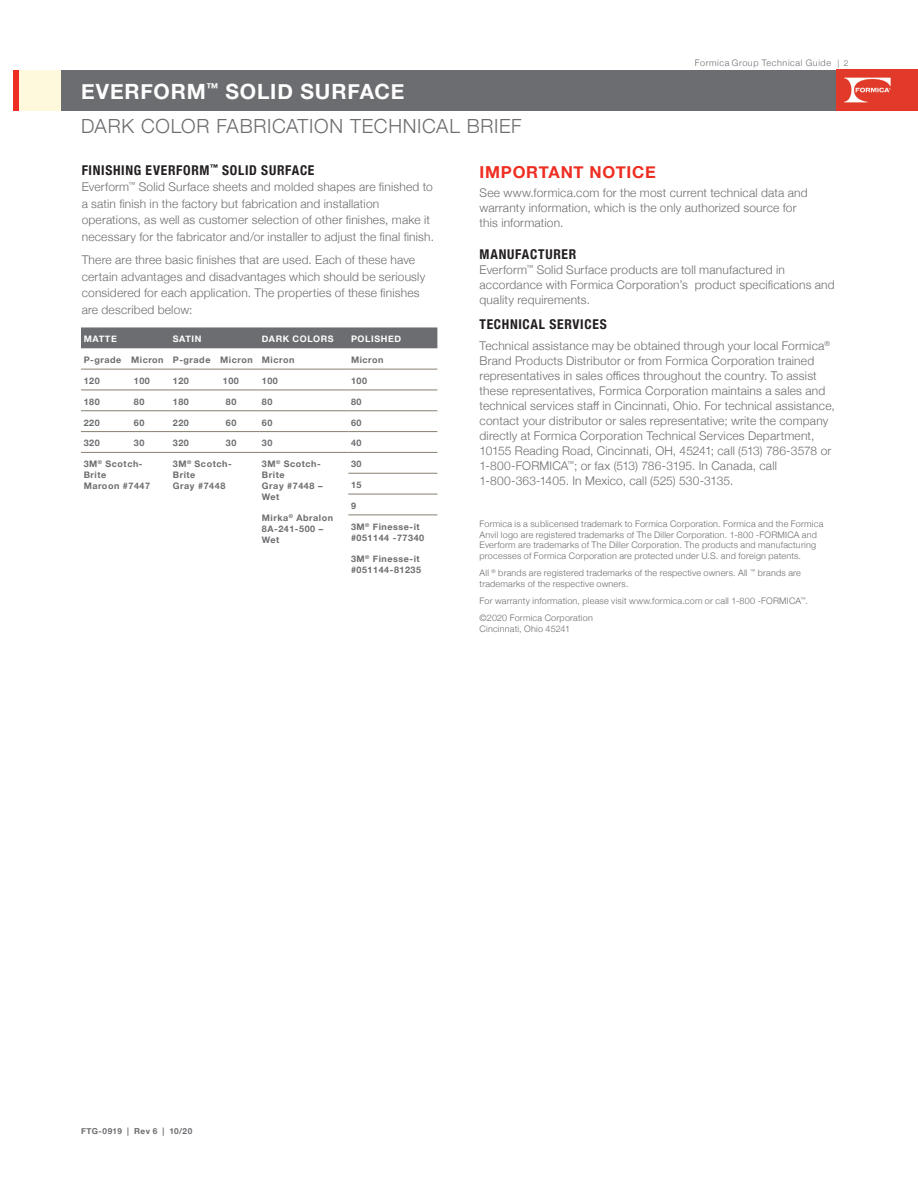
<style>
.page{position:relative;width:918px;height:1188px;background:#fff}
.page>*{position:absolute;margin:0;border:0;box-sizing:border-box;transform-origin:0 0}
.t1{font:700 21px "Helvetica Neue";letter-spacing:.04em;color:#fff}
.t2{font:300 19.5px "Helvetica Neue";letter-spacing:.035em;color:#6c6d70}
.Paragraph_Header_-_R{font:700 16.5px "Helvetica Neue";letter-spacing:.045em;color:#ee2e22}
.SubHead_-_Black{font:700 condensed 13.5px "Helvetica Neue";letter-spacing:.05em;color:#231f20}
.Body_-_Legal_Wording{font:700 condensed 13.5px "Helvetica Neue";letter-spacing:.05em;color:#231f20}
.Body_-_Legal_Wording-2{font:300 12px/15px "Helvetica Neue";letter-spacing:.015em;color:#6c6d70}
.Body_-_Grey{font:300 12px/16.5px "Helvetica Neue";letter-spacing:.015em;color:#6c6d70}
.Body_-_Grey-2{font:300 9px/10.5px "Helvetica Neue";letter-spacing:.025em;color:#6c6d70}
.Chart_Text{font:700 9px/10.8px "Helvetica Neue";letter-spacing:.06em;color:#6c6d70}
.Body_-_Grey-3{font:300 9px "Helvetica Neue";letter-spacing:.065em;color:#6c6d70}
.Chart_Hed_White{font:700 9px "Helvetica Neue";letter-spacing:.065em;color:#fff}
.t3{font:700 8.25px "Helvetica Neue";letter-spacing:.04em;color:#6c6d70}
.s1{font-size:8.25px}
</style>
<div class="page">
<div style="left:16px;top:70px;width:65px;height:40px;background:#fef8dd"></div>
<div style="left:14px;top:70px;width:5px;height:40px;background:#ee2e22"></div>
<div style="left:62px;top:70px;width:775px;height:40px;background:#6c6d70"></div>
<img style="left:837px;top:70px;width:81px;height:40px">
<div style="left:81px;top:327px;width:356px;height:21px;background:#6c6d70"></div>
<hr style="left:81px;top:390px;width:89px;height:1px;background:#887f6f">
<hr style="left:170px;top:390px;width:89px;height:1px;background:#887f6f">
<hr style="left:259px;top:390px;width:89px;height:1px;background:#887f6f">
<hr style="left:348px;top:390px;width:89px;height:1px;background:#887f6f">
<hr style="left:81px;top:411px;width:89px;height:1px;background:#887f6f">
<hr style="left:170px;top:411px;width:89px;height:1px;background:#887f6f">
<hr style="left:259px;top:411px;width:89px;height:1px;background:#887f6f">
<hr style="left:348px;top:411px;width:89px;height:1px;background:#887f6f">
<hr style="left:81px;top:431px;width:89px;height:1px;background:#887f6f">
<hr style="left:170px;top:431px;width:89px;height:1px;background:#887f6f">
<hr style="left:259px;top:431px;width:89px;height:1px;background:#887f6f">
<hr style="left:348px;top:431px;width:89px;height:1px;background:#887f6f">
<hr style="left:81px;top:452px;width:89px;height:1px;background:#887f6f">
<hr style="left:170px;top:452px;width:89px;height:1px;background:#887f6f">
<hr style="left:259px;top:452px;width:89px;height:1px;background:#887f6f">
<hr style="left:348px;top:452px;width:89px;height:1px;background:#887f6f">
<hr style="left:348px;top:515px;width:89px;height:1px;background:#887f6f">
<hr style="left:348px;top:473px;width:89px;height:1px;background:#887f6f">
<hr style="left:348px;top:494px;width:89px;height:1px;background:#887f6f">
<hr style="left:81px;top:369px;width:89px;height:1px;background:#887f6f">
<hr style="left:170px;top:369px;width:89px;height:1px;background:#887f6f">
<hr style="left:259px;top:369px;width:89px;height:1px;background:#887f6f">
<hr style="left:348px;top:369px;width:89px;height:1px;background:#887f6f">
<p class="Body_-_Grey-3" style="left:695px;top:56px;width:155px">Formica Group Technical Guide <span class="s1">| 2</span></p>
<h1 class="t1" style="left:81px;top:75px;width:325px">EVERFORM<sup>™</sup> SOLID SURFACE</h1>
<h2 class="t2" style="left:81px;top:111px;width:442px">DARK COLOR FABRICATION TECHNICAL BRIEF</h2>
<p class="SubHead_-_Black" style="left:82px;top:159px;width:234px">FINISHING EVERFORM<sup>™</sup> SOLID SURFACE</p>
<p class="Body_-_Grey" style="left:82px;top:178px;width:354px">Everform<sup>™</sup> Solid Surface sheets and molded shapes are finished to a satin finish in the factory but fabrication and installation operations, as well as customer selection of other finishes, make it necessary for the fabricator and/or installer to adjust the final finish.</p>
<p class="Body_-_Grey" style="left:82px;top:251px;width:345px">There are three basic finishes that are used. Each of these have certain advantages and disadvantages which should be seriously considered for each application. The properties of these finishes are described below:</p>
<p class="Paragraph_Header_-_R" style="left:480px;top:159px;width:178px">IMPORTANT NOTICE</p>
<p class="Body_-_Legal_Wording-2" style="left:480px;top:185px;width:330px">See www.formica.com for the most current technical data and warranty information, which is the only authorized source for this information.</p>
<p class="SubHead_-_Black" style="left:480px;top:243px;width:98px">MANUFACTURER</p>
<p class="Body_-_Legal_Wording-2" style="left:480px;top:261px;width:357px">Everform<sup>™</sup> Solid Surface products are toll manufactured in accordance with Formica Corporation’s product specifications and quality requirements.</p>
<p class="Body_-_Legal_Wording" style="left:480px;top:313px;width:129px">TECHNICAL SERVICES</p>
<p class="Body_-_Legal_Wording-2" style="left:480px;top:338px;width:357px">Technical assistance may be obtained through your local Formica<sup>® </sup>Brand Products Distributor or from Formica Corporation trained representatives in sales offices throughout the country. To assist these representatives, Formica Corporation maintains a sales and technical services staff in Cincinnati, Ohio. For technical assistance, contact your distributor or sales representative; write the company directly at Formica Corporation Technical Services Department, 10155 Reading Road, Cincinnati, OH, 45241; call (513) 786-3578 or 1-800-FORMICA<sup>™</sup>; or fax (513) 786-3195. In Canada, call 1-800-363-1405. In Mexico, call (525) 530-3135.</p>
<p class="Body_-_Grey-2" style="left:480px;top:518px;width:345px">Formica is a sublicensed trademark to Formica Corporation. Formica and the Formica Anvil logo are registered trademarks of The Diller Corporation. 1-800 -FORMICA and Everform are trademarks of The Diller Corporation. The products and manufacturing processes of Formica Corporation are protected under U.S. and foreign patents.</p>
<p class="Body_-_Grey-2" style="left:480px;top:567px;width:323px">All <sup>®</sup> brands are registered trademarks of the respective owners. All <sup>™</sup> brands are trademarks of the respective owners.</p>
<p class="Body_-_Grey-2" style="left:480px;top:595px;width:330px">For warranty information, please visit www.formica.com or call 1-800 -FORMICA<sup>™</sup>.</p>
<p class="Body_-_Grey-2" style="left:480px;top:612px;width:115px">©2020 Formica Corporation<br>Cincinnati, Ohio 45241</p>
<p class="Chart_Hed_White" style="left:84px;top:332px;width:35px">MATTE</p>
<p class="Chart_Hed_White" style="left:173px;top:332px;width:30px">SATIN</p>
<p class="Chart_Hed_White" style="left:262px;top:332px;width:73px">DARK COLORS</p>
<p class="Chart_Hed_White" style="left:351px;top:332px;width:52px">POLISHED</p>
<p class="Chart_Text" style="left:84px;top:355px;width:81px">P-grade Micron</p>
<p class="Chart_Text" style="left:173px;top:355px;width:81px">P-grade Micron</p>
<p class="Chart_Text" style="left:262px;top:355px;width:34px">Micron</p>
<p class="Chart_Text" style="left:351px;top:355px;width:34px">Micron</p>
<p class="Chart_Text" style="left:84px;top:376px;width:18px">120</p>
<p class="Chart_Text" style="left:134px;top:376px;width:18px">100</p>
<p class="Chart_Text" style="left:173px;top:376px;width:18px">120</p>
<p class="Chart_Text" style="left:223px;top:376px;width:18px">100</p>
<p class="Chart_Text" style="left:262px;top:376px;width:18px">100</p>
<p class="Chart_Text" style="left:351px;top:376px;width:18px">100</p>
<p class="Chart_Text" style="left:84px;top:396px;width:18px">180</p>
<p class="Chart_Text" style="left:134px;top:396px;width:12px">80</p>
<p class="Chart_Text" style="left:173px;top:396px;width:18px">180</p>
<p class="Chart_Text" style="left:226px;top:396px;width:12px">80</p>
<p class="Chart_Text" style="left:262px;top:396px;width:12px">80</p>
<p class="Chart_Text" style="left:351px;top:396px;width:12px">80</p>
<p class="Chart_Text" style="left:84px;top:417px;width:18px">220</p>
<p class="Chart_Text" style="left:134px;top:417px;width:12px">60</p>
<p class="Chart_Text" style="left:173px;top:417px;width:18px">220</p>
<p class="Chart_Text" style="left:226px;top:417px;width:12px">60</p>
<p class="Chart_Text" style="left:262px;top:417px;width:12px">60</p>
<p class="Chart_Text" style="left:351px;top:417px;width:12px">60</p>
<p class="Chart_Text" style="left:84px;top:438px;width:18px">320</p>
<p class="Chart_Text" style="left:134px;top:438px;width:12px">30</p>
<p class="Chart_Text" style="left:173px;top:438px;width:18px">320</p>
<p class="Chart_Text" style="left:226px;top:438px;width:12px">30</p>
<p class="Chart_Text" style="left:262px;top:438px;width:12px">30</p>
<p class="Chart_Text" style="left:351px;top:438px;width:12px">40</p>
<p class="Chart_Text" style="left:84px;top:459px;width:60px">3M<sup>®</sup> Scotch-<br>Brite</p>
<p class="Chart_Text" style="left:84px;top:480px;width:68px">Maroon #7447</p>
<p class="Chart_Text" style="left:173px;top:459px;width:60px">3M<sup>®</sup> Scotch-<br>Brite</p>
<p class="Chart_Text" style="left:173px;top:480px;width:54px">Gray #7448</p>
<p class="Chart_Text" style="left:262px;top:459px;width:60px">3M<sup>®</sup> Scotch-<br>Brite</p>
<p class="Chart_Text" style="left:262px;top:480px;width:62px">Gray #7448 –<br>Wet</p>
<p class="Chart_Text" style="left:262px;top:513px;width:73px">Mirka<sup>®</sup> Abralon</p>
<p class="Chart_Text" style="left:262px;top:524px;width:63px">8A-241-500 –<br>Wet</p>
<p class="Chart_Text" style="left:351px;top:459px;width:12px">30</p>
<p class="Chart_Text" style="left:351px;top:480px;width:12px">15</p>
<p class="Chart_Text" style="left:351px;top:501px;width:7px">9</p>
<p class="Chart_Text" style="left:351px;top:521px;width:70px">3M<sup>®</sup> Finesse-it</p>
<p class="Chart_Text" style="left:351px;top:532px;width:75px">#051144 -77340</p>
<p class="Chart_Text" style="left:351px;top:554px;width:70px">3M<sup>®</sup> Finesse-it</p>
<p class="Chart_Text" style="left:351px;top:565px;width:72px">#051144-81235</p>
<p class="t3" style="left:81px;top:1125px;width:113px">FTG-0919 | Rev 6 | 10/20</p>
</div>
